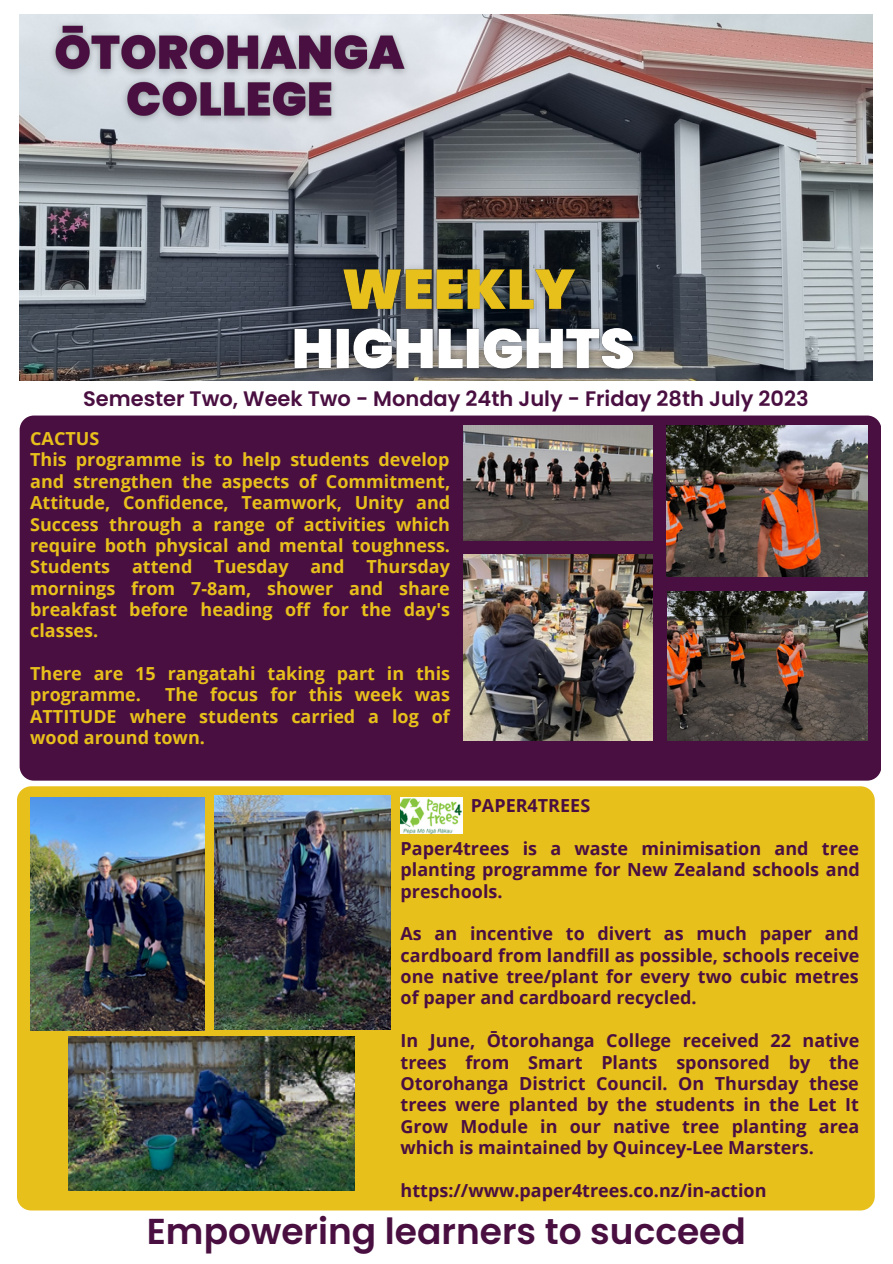
<style>
.page{position:relative;width:893px;height:1264px;background:#fff}
.page>*{position:absolute;margin:0;border:0;box-sizing:border-box;transform-origin:0 0}
.t1{font:600 36px "Poppins";color:#4a0f41}
.t2{font:600 21px "Poppins";color:#4a0f41}
.t3{font:700 18px/21.3px "Open Sans";color:#4a0f41;text-align:justify}
.t4{font:700 18px/21.3px "Open Sans";color:#e8c01c;text-align:justify}
</style>
<div class="page">
<img style="left:20px;top:14px;width:852px;height:367px">
<div style="left:20px;top:415px;width:861px;height:365px;background:#4a0f41;border-radius:14px"></div>
<div style="left:17px;top:786px;width:857px;height:424px;background:#e8c01c;border-radius:14px"></div>
<img style="left:667px;top:591px;width:200px;height:149px">
<img style="left:666px;top:425px;width:201px;height:151px">
<img style="left:463px;top:425px;width:189px;height:115px">
<img style="left:464px;top:555px;width:189px;height:185px">
<img style="left:400px;top:797px;width:63px;height:36px">
<img style="left:31px;top:797px;width:174px;height:233px">
<img style="left:215px;top:796px;width:175px;height:233px">
<img style="left:68px;top:1036px;width:287px;height:154px">
<img style="left:329px;top:239px;width:269px;height:59px">
<img style="left:279px;top:298px;width:369px;height:83px">
<img style="left:42px;top:14px;width:375px;height:131px">
<p class="t2" style="left:83px;top:384px;width:727px">Semester Two, Week Two - Monday 24th July - Friday 28th July 2023</p>
<p class="t4" style="left:30px;top:427px;width:71px">CACTUS</p>
<p class="t4" style="left:30px;top:449px;width:421px">This programme is to help students develop and strengthen the aspects of Commitment, Attitude, Confidence, Teamwork, Unity and Success through a range of activities which require both physical and mental toughness.<br>Students attend Tuesday and Thursday mornings from 7-8am, shower and share breakfast before heading off for the day's classes.</p>
<p class="t4" style="left:30px;top:662px;width:421px">There are 15 rangatahi taking part in this programme.</p>
<p class="t4" style="left:30px;top:684px;width:421px;text-indent:135px">The focus for this week was ATTITUDE where students carried a log of wood around town.</p>
<p class="t3" style="left:470px;top:794px;width:121px">PAPER4TREES</p>
<p class="t3" style="left:400px;top:837px;width:461px">Paper4trees is a waste minimisation and tree planting programme for New Zealand schools and preschools.</p>
<p class="t3" style="left:400px;top:922px;width:460px">As an incentive to divert as much paper and cardboard from landfill as possible, schools receive one native tree/plant for every two cubic metres of paper and cardboard recycled.</p>
<p class="t3" style="left:400px;top:1029px;width:460px">In June, Ōtorohanga College received 22 native trees from Smart Plants sponsored by the Otorohanga District Council. On Thursday these trees were planted by the students in the Let It Grow Module in our native tree planting area which is maintained by Quincey-Lee Marsters.</p>
<p class="t3" style="left:400px;top:1179px;width:367px">https://www.paper4trees.co.nz/in-action</p>
<p class="t1" style="left:147px;top:1205px;width:600px">Empowering learners to succeed</p>
</div>
